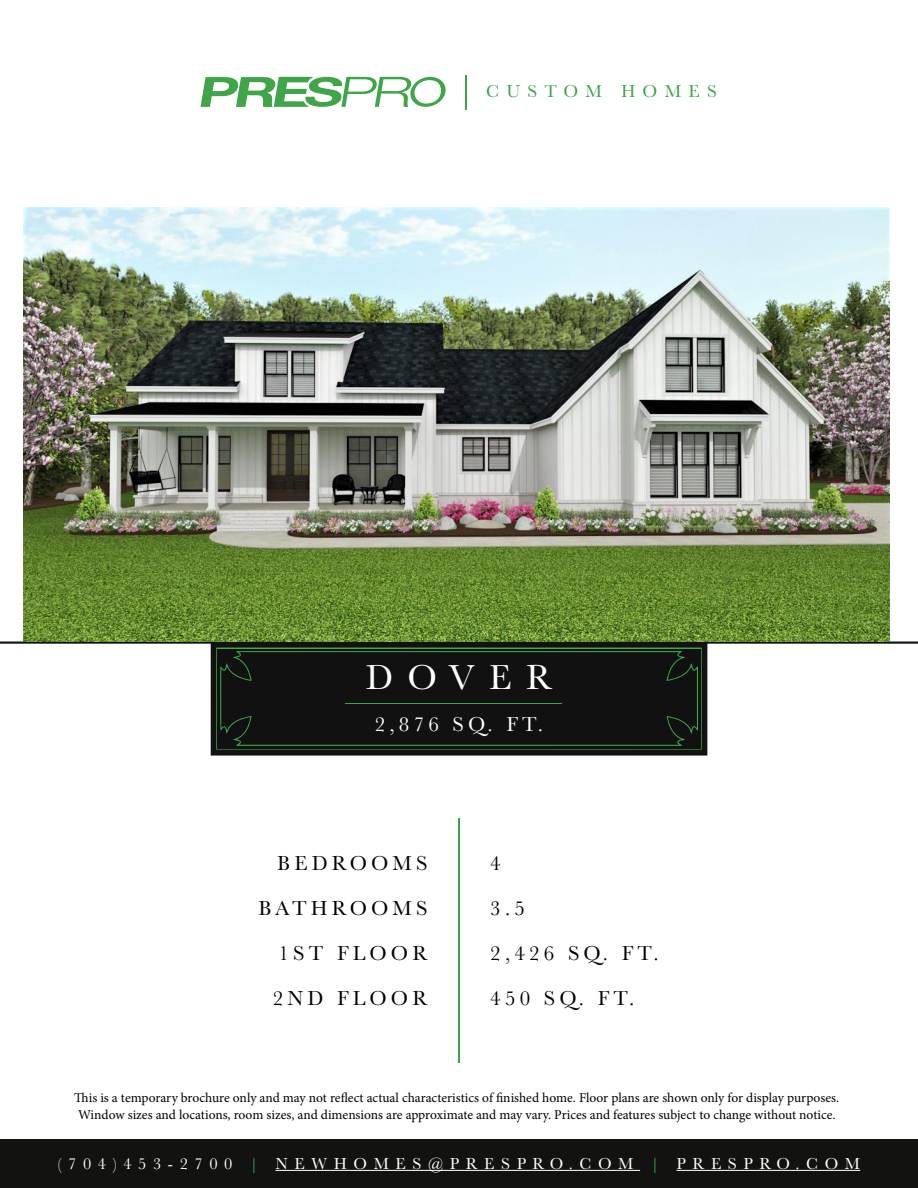
<style>
.page{position:relative;width:918px;height:1188px;background:#fff}
.page>*{position:absolute;margin:0;border:0;box-sizing:border-box;transform-origin:0 0}
.t1{font:36px "Baskerville";letter-spacing:.4em;color:#fff}
.t2{font:21px/45px "Baskerville";letter-spacing:.2em;color:#000;text-align:right}
.t3{font:21px "Baskerville";letter-spacing:.2em;color:#fff}
.t4{font:18px "Baskerville";letter-spacing:.4em;color:#3ca448}
.t5{font:16.5px "Baskerville";letter-spacing:.4em;color:#fff}
.t6{font:13.5px/16.2px "Minion Pro";letter-spacing:-.005em;color:#000}
.s1{color:#3ca448}
</style>
<div class="page">
<div style="left:0;top:1139px;width:918px;height:49px;background:#121211"></div>
<hr style="left:276px;top:1170px;width:364px;height:1px;background:#fff">
<hr style="left:677px;top:1170px;width:183px;height:1px;background:#fff">
<svg style="left:201px;top:77px;width:245px;height:30px"></svg>
<hr style="left:465px;top:75px;width:1px;height:35px;background:#3da548">
<svg style="left:0;top:642px;width:918px;height:114px"></svg>
<svg style="left:216px;top:647px;width:486px;height:103px;background:#295d2e"></svg>
<div style="left:217px;top:649px;width:483px;height:99px;background:#111"></div>
<svg style="left:220px;top:651px;width:478px;height:95px"></svg>
<svg style="left:221px;top:652px;width:476px;height:93px"></svg>
<hr style="left:346px;top:703px;width:216px;height:1px;background:#3da448">
<img style="left:24px;top:207px;width:866px;height:435px">
<hr style="left:458px;top:818px;width:2px;height:244px;background:#3da548">
<h3 class="t4" style="left:486px;top:80px;width:232px">CUSTOM HOMES</h3>
<h1 class="t1" style="left:366px;top:654px;width:188px">DOVER</h1>
<h2 class="t3" style="left:375px;top:711px;width:170px">2,876 SQ. FT.</h2>
<h2 class="t2" style="left:259px;top:841px;width:171px">BEDROOMS<br>BATHROOMS<br>1ST FLOOR<br>2ND FLOOR</h2>
<h2 class="t2" style="left:490px;top:841px;width:170px;text-align:left">4<br>3.5<br>2,426 SQ. FT.<br>450 SQ. FT.</h2>
<p class="t6" style="left:74px;top:1090px;width:767px">This is a temporary brochure only and may not reflect actual characteristics of finished home. Floor plans are shown only for display purposes.<br>Window sizes and locations, room sizes, and dimensions are approximate and may vary. Prices and features subject to change without notice.</p>
<p class="t5" style="left:58px;top:1153px;width:804px">(704)453-2700 <span class="s1">|</span> NEWHOMES@PRESPRO.COM <span class="s1">|</span> PRESPRO.COM</p>
</div>
